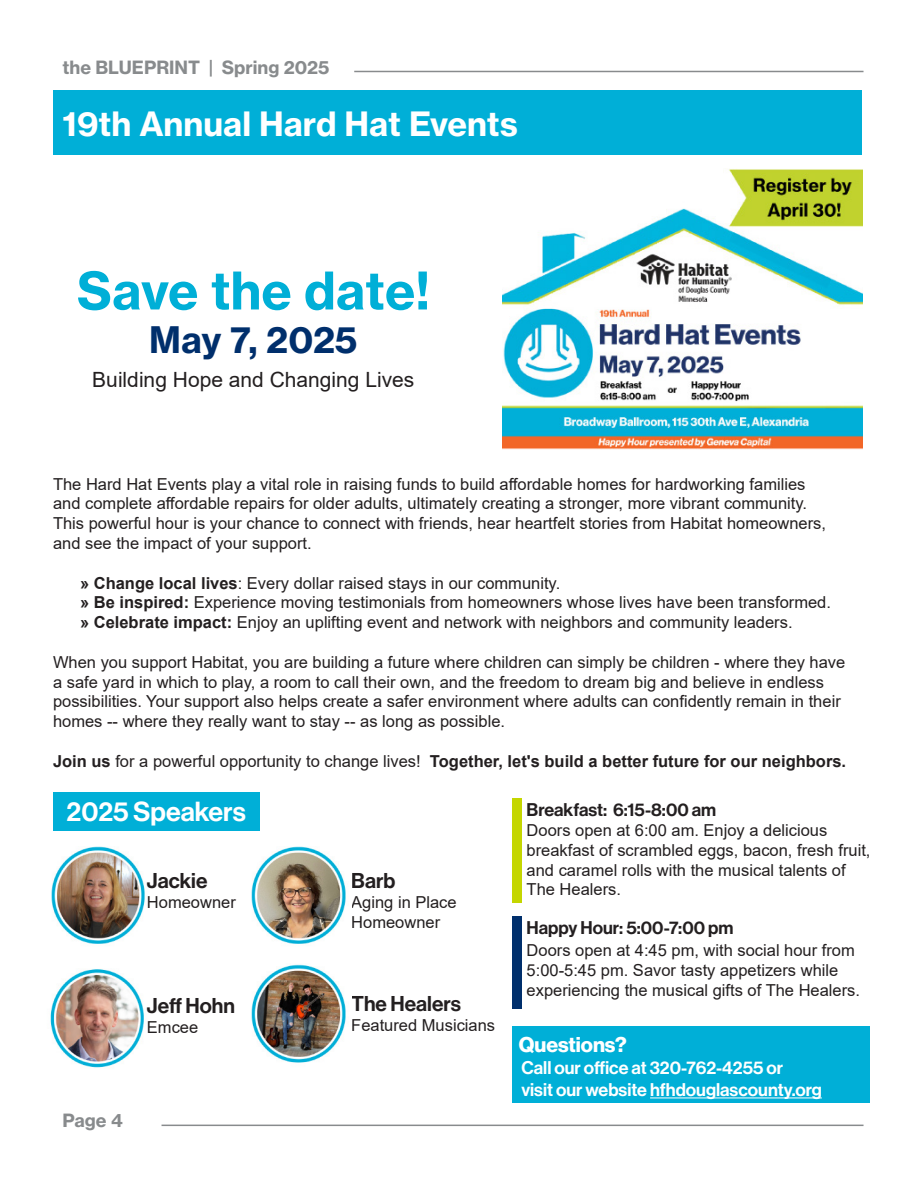
<style>
.page{position:relative;width:918px;height:1188px;background:#fff}
.page>*{position:absolute;margin:0;border:0;box-sizing:border-box;transform-origin:0 0}
.t1{font:51px "N Haas Grotesk TX Pro 75 Bd";color:#00afd7}
.t2{font:36px "N Haas Grotesk TX Pro 75 Bd";color:#002f6c}
.t3{font:33px "N Haas Grotesk TX Pro 75 Bd";color:#fff}
.t4{font:27px "N Haas Grotesk DS Pro 65 Md";color:#fff}
.t5{font:21px "Arial";color:#231f20}
.t6{font:21px "N Haas Grotesk DS Pro 65 Md";color:#231f20}
.t7{font:21px "N Haas Grotesk DS Pro 75 Bd";color:#fff}
.t8{font:18px "N Haas Grotesk DS Pro 65 Md";color:#fff}
.t9{font:18px "N Haas Grotesk DS Pro 65 Md";color:#231f20}
.t10{font:18px "N Haas Grotesk TX Pro 75 Bd";color:#888b8d}
.t11{font:16.5px/19.8px "Arial";color:#231f20}
.t12{font:700 16.5px "Arial";color:#231f20}
.s1{font-weight:700}
.s2{font-weight:400}
</style>
<div class="page">
<hr style="left:354px;top:71px;width:510px;height:1px;background:#888b8d">
<hr style="left:162px;top:1125px;width:702px;height:1px;background:#888b8d">
<div style="left:53px;top:90px;width:809px;height:65px;background:#00afd7"></div>
<div style="left:512px;top:799px;width:10px;height:104px;background:#c4d600"></div>
<img style="left:502px;top:169px;width:360px;height:281px">
<div style="left:512px;top:916px;width:10px;height:92px;background:#002f6c"></div>
<div style="left:512px;top:1026px;width:358px;height:76px;background:#00afd7"></div>
<hr style="left:650px;top:1098px;width:172px;height:1px;background:#fff">
<div style="left:53px;top:792px;width:206px;height:39px;background:#00afd7"></div>
<img style="left:251px;top:846px;width:95px;height:98px">
<img style="left:251px;top:964px;width:95px;height:99px">
<img style="left:50px;top:969px;width:94px;height:99px">
<img style="left:51px;top:846px;width:94px;height:98px">
<p class="t10" style="left:63px;top:56px;width:269px">the BLUEPRINT | Spring 2025</p>
<p class="t3" style="left:63px;top:103px;width:457px">19th Annual Hard Hat Events</p>
<p class="t1" style="left:77px;top:259px;width:355px">Save the date!</p>
<p class="t2" style="left:149px;top:317px;width:210px">May 7, 2025</p>
<p class="t5" style="left:92px;top:365px;width:324px">Building Hope and Changing Lives</p>
<p class="t11" style="left:53px;top:474px;width:754px">The Hard Hat Events play a vital role in raising funds to build affordable homes for hardworking families</p>
<p class="t11" style="left:53px;top:494px;width:756px">and complete affordable repairs for older adults, ultimately creating a stronger, more vibrant community.</p>
<p class="t11" style="left:53px;top:513px;width:775px">This powerful hour is your chance to connect with friends, hear heartfelt stories from Habitat homeowners,</p>
<p class="t11" style="left:53px;top:533px;width:260px">and see the impact of your support.</p>
<p class="t11" style="left:80px;top:573px;width:482px"><span class="s1">» Change local lives</span>: Every dollar raised stays in our community.</p>
<p class="t11" style="left:80px;top:593px;width:753px"><span class="s1">» Be inspired:</span> Experience moving testimonials from homeowners whose lives have been transformed.</p>
<p class="t11" style="left:80px;top:612px;width:714px"><span class="s1">» Celebrate impact:</span> Enjoy an uplifting event and network with neighbors and community leaders.</p>
<p class="t11" style="left:53px;top:652px;width:794px">When you support Habitat, you are building a future where children can simply be children - where they have</p>
<p class="t11" style="left:53px;top:672px;width:772px">a safe yard in which to play, a room to call their own, and the freedom to dream big and believe in endless</p>
<p class="t11" style="left:53px;top:692px;width:789px">possibilities. Your support also helps create a safer environment where adults can confidently remain in their homes -- where they really want to stay -- as long as possible.</p>
<p class="t12" style="left:53px;top:749px;width:795px">Join us <span class="s2">for a powerful opportunity to change lives!</span> Together, let's build a better future for our neighbors.</p>
<p class="t4" style="left:67px;top:795px;width:181px">2025 Speakers</p>
<p class="t6" style="left:147px;top:868px;width:62px">Jackie</p>
<p class="t11" style="left:147px;top:892px;width:90px">Homeowner</p>
<p class="t6" style="left:351px;top:868px;width:45px">Barb</p>
<p class="t11" style="left:351px;top:892px;width:107px">Aging in Place<br>Homeowner</p>
<p class="t9" style="left:527px;top:799px;width:191px">Breakfast: 6:15-8:00 am</p>
<p class="t11" style="left:527px;top:820px;width:345px">Doors open at 6:00 am. Enjoy a delicious breakfast of scrambled eggs, bacon, fresh fruit, and caramel rolls with the musical talents of</p>
<p class="t11" style="left:527px;top:880px;width:96px">The Healers.</p>
<p class="t9" style="left:527px;top:918px;width:208px">Happy Hour: 5:00-7:00 pm</p>
<p class="t6" style="left:147px;top:993px;width:89px">Jeff Hohn</p>
<p class="t11" style="left:147px;top:1018px;width:53px">Emcee</p>
<p class="t6" style="left:351px;top:991px;width:111px">The Healers</p>
<p class="t11" style="left:351px;top:1015px;width:145px">Featured Musicians</p>
<p class="t11" style="left:527px;top:941px;width:330px">Doors open at 4:45 pm, with social hour from</p>
<p class="t11" style="left:527px;top:960px;width:313px">5:00-5:45 pm. Savor tasty appetizers while</p>
<p class="t11" style="left:527px;top:980px;width:335px">experiencing the musical gifts of The Healers.</p>
<p class="t7" style="left:519px;top:1033px;width:109px">Questions?</p>
<p class="t8" style="left:522px;top:1057px;width:263px">Call our office at 320-762-4255 or</p>
<p class="t8" style="left:521px;top:1079px;width:302px">visit our website hfhdouglascounty.org</p>
<p class="t10" style="left:63px;top:1110px;width:62px">Page 4</p>
</div>
